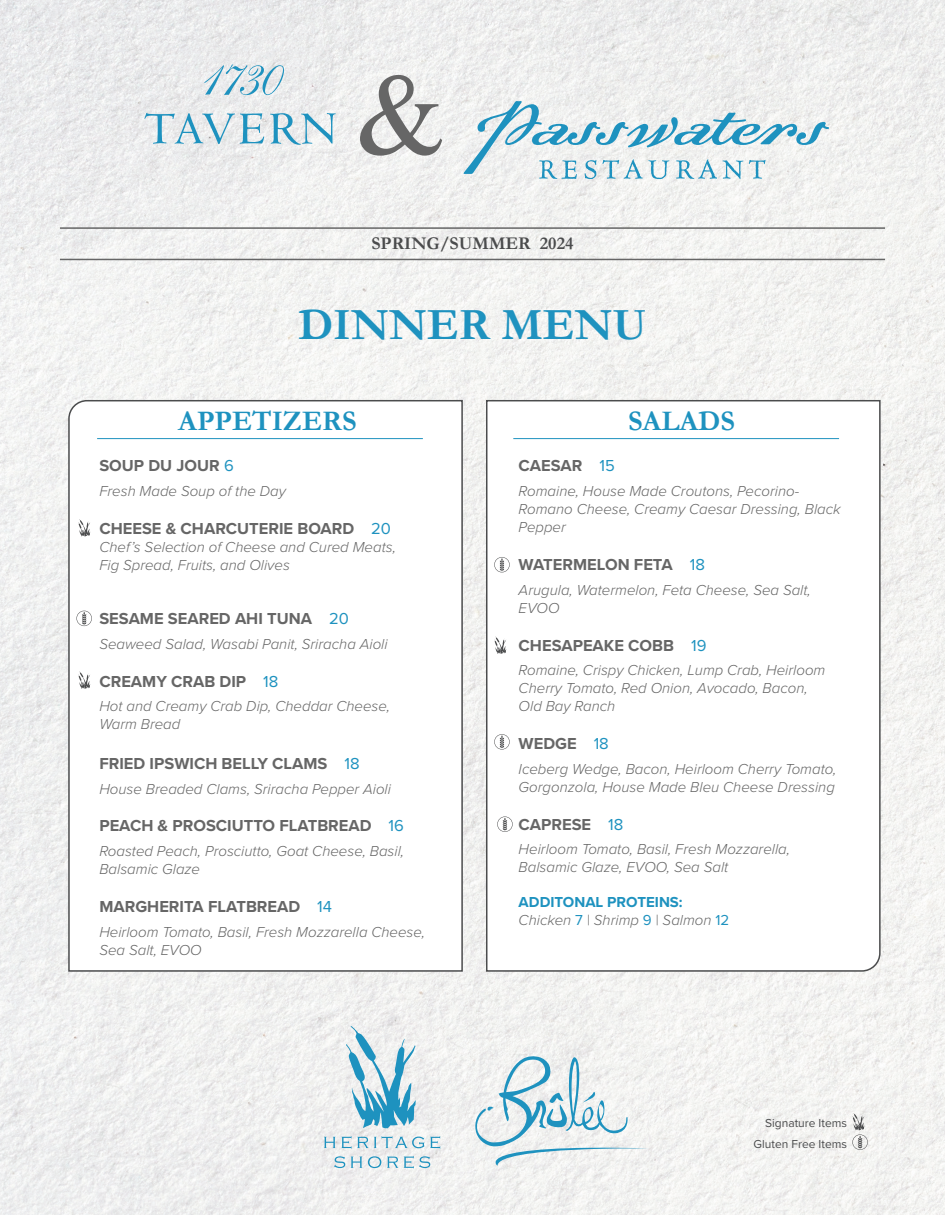
<style>
.page{position:relative;width:945px;height:1215px;background:#fff}
.page>*{position:absolute;margin:0;border:0;box-sizing:border-box;transform-origin:0 0}
.t1{font:700 45px "Garamond";color:#1e92bf}
.t2{font:700 28.5px "Garamond";color:#1e92bf}
.t3{font:700 18px "Garamond";color:#4b4c4d}
.t4{font:700 16.5px "Proxima Nova";color:#666}
.t5{font:italic 300 15px/18px "Proxima Nova";color:#666}
.t6{font:12px/21px "Proxima Nova";color:#4b4c4d;text-align:right}
.s1{font-weight:400;color:#1e92bf}
.s2{font-weight:700;font-style:normal;color:#1e92bf}
.s3{font-weight:400;font-style:normal;color:#1e92bf}
</style>
<div class="page">
<img style="left:0;top:0;width:945px;height:1215px">
<svg style="left:485px;top:399px;width:396px;height:573px"></svg>
<svg style="left:494px;top:636px;width:12px;height:18px"></svg>
<svg style="left:494px;top:557px;width:16px;height:15px"></svg>
<svg style="left:494px;top:734px;width:16px;height:16px"></svg>
<svg style="left:497px;top:817px;width:16px;height:15px"></svg>
<svg style="left:67px;top:399px;width:397px;height:573px"></svg>
<svg style="left:78px;top:519px;width:12px;height:17px"></svg>
<svg style="left:78px;top:671px;width:12px;height:18px"></svg>
<svg style="left:76px;top:611px;width:16px;height:15px"></svg>
<hr style="left:60px;top:259px;width:825px;height:1px;background:#666">
<hr style="left:60px;top:227px;width:825px;height:2px;background:#666">
<svg style="left:346px;top:1026px;width:70px;height:102px"></svg>
<svg style="left:324px;top:1136px;width:116px;height:13px"></svg>
<svg style="left:334px;top:1156px;width:11px;height:12px"></svg>
<svg style="left:351px;top:1157px;width:11px;height:11px"></svg>
<svg style="left:368px;top:1156px;width:13px;height:12px"></svg>
<svg style="left:387px;top:1157px;width:11px;height:11px"></svg>
<svg style="left:404px;top:1156px;width:26px;height:13px"></svg>
<svg style="left:467px;top:1054px;width:185px;height:112px"></svg>
<svg style="left:464px;top:101px;width:365px;height:78px"></svg>
<svg style="left:204px;top:64px;width:80px;height:31px;background:#c2d9e2"></svg>
<svg style="left:144px;top:113px;width:120px;height:31px"></svg>
<svg style="left:270px;top:113px;width:66px;height:32px"></svg>
<svg style="left:360px;top:75px;width:82px;height:81px"></svg>
<svg style="left:852px;top:1113px;width:16px;height:37px"></svg>
<hr style="left:97px;top:438px;width:326px;height:1px;background:#1e92bf">
<hr style="left:513px;top:438px;width:326px;height:1px;background:#1e92bf">
<p class="t3" style="left:371px;top:231px;width:204px">SPRING/SUMMER 2024</p>
<h1 class="t1" style="left:298px;top:294px;width:350px">DINNER MENU</h1>
<h2 class="t2" style="left:178px;top:402px;width:180px">APPETIZERS</h2>
<p class="t4" style="left:99px;top:454px;width:136px">SOUP DU JOUR <span class="s1">6</span></p>
<p class="t5" style="left:99px;top:481px;width:188px">Fresh Made Soup of the Day</p>
<p class="t4" style="left:99px;top:516px;width:293px">CHEESE &amp; CHARCUTERIE BOARD <span class="s1">20</span></p>
<p class="t5" style="left:99px;top:537px;width:298px">Chef’s Selection of Cheese and Cured Meats,<br>Fig Spread, Fruits, and Olives</p>
<p class="t4" style="left:99px;top:606px;width:251px">SESAME SEARED AHI TUNA <span class="s1">20</span></p>
<p class="t5" style="left:99px;top:634px;width:290px">Seaweed Salad, Wasabi Panit, Sriracha Aioli</p>
<p class="t4" style="left:99px;top:669px;width:181px">CREAMY CRAB DIP <span class="s1">18</span></p>
<p class="t5" style="left:99px;top:696px;width:292px">Hot and Creamy Crab Dip, Cheddar Cheese,<br>Warm Bread</p>
<p class="t4" style="left:99px;top:751px;width:262px">FRIED IPSWICH BELLY CLAMS <span class="s1">18</span></p>
<p class="t5" style="left:99px;top:779px;width:293px">House Breaded Clams, Sriracha Pepper Aioli</p>
<p class="t4" style="left:99px;top:814px;width:306px">PEACH &amp; PROSCIUTTO FLATBREAD <span class="s1">16</span></p>
<p class="t5" style="left:99px;top:841px;width:306px">Roasted Peach, Prosciutto, Goat Cheese, Basil,<br>Balsamic Glaze</p>
<p class="t4" style="left:99px;top:894px;width:234px">MARGHERITA FLATBREAD <span class="s1">14</span></p>
<p class="t5" style="left:99px;top:922px;width:327px">Heirloom Tomato, Basil, Fresh Mozzarella Cheese,<br>Sea Salt, EVOO</p>
<h2 class="t2" style="left:628px;top:402px;width:108px">SALADS</h2>
<p class="t4" style="left:519px;top:454px;width:98px">CAESAR <span class="s1">15</span></p>
<p class="t5" style="left:519px;top:481px;width:324px">Romaine, House Made Croutons, Pecorino-<br>Romano Cheese, Creamy Caesar Dressing, Black<br>Pepper</p>
<p class="t4" style="left:519px;top:552px;width:188px">WATERMELON FETA <span class="s1">18</span></p>
<p class="t5" style="left:519px;top:580px;width:294px">Arugula, Watermelon, Feta Cheese, Sea Salt,<br>EVOO</p>
<p class="t4" style="left:519px;top:633px;width:189px">CHESAPEAKE COBB <span class="s1">19</span></p>
<p class="t5" style="left:519px;top:660px;width:308px">Romaine, Crispy Chicken, Lump Crab, Heirloom<br>Cherry Tomato, Red Onion, Avocado, Bacon,<br>Old Bay Ranch</p>
<p class="t4" style="left:519px;top:731px;width:92px">WEDGE <span class="s1">18</span></p>
<p class="t5" style="left:519px;top:759px;width:319px">Iceberg Wedge, Bacon, Heirloom Cherry Tomato,<br>Gorgonzola, House Made Bleu Cheese Dressing</p>
<p class="t4" style="left:519px;top:812px;width:106px">CAPRESE <span class="s1">18</span></p>
<p class="t5" style="left:519px;top:840px;width:273px">Heirloom Tomato, Basil, Fresh Mozzarella,<br>Balsamic Glaze, EVOO, Sea Salt</p>
<p class="t5" style="left:519px;top:892px;width:212px"><span class="s2">ADDITONAL PROTEINS:<br></span>Chicken <span class="s3">7</span> | Shrimp <span class="s3">9</span> | Salmon <span class="s3">12</span></p>
<p class="t6" style="left:754px;top:1112px;width:95px">Signature Items<br>Gluten Free Items</p>
</div>
